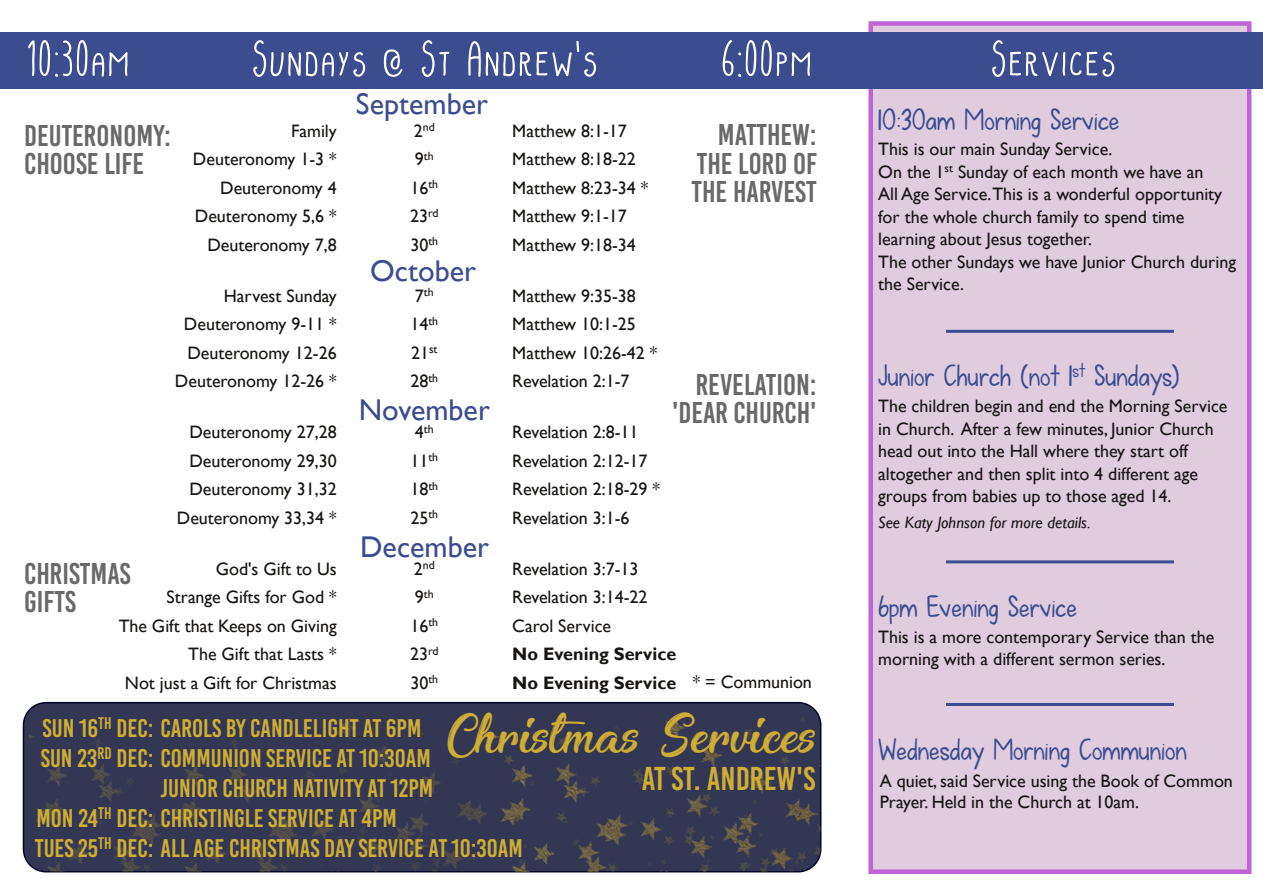
<style>
.page{position:relative;width:1263px;height:893px;background:#fff}
.page>*{position:absolute;margin:0;border:0;box-sizing:border-box;transform-origin:0 0}
.t1{font:52.5px "Potatoes And Peas";color:#fff}
.t2{font:46.5px "Enchanting Celebrations";color:#d0ae34}
.t3{font:33px "Bebas Kai";color:#d0ae34}
.t4{font:30px "KG Fall For You";color:#3b4d8f}
.t5{font:30px/28.5px "Bebas Kai";color:#696969}
.t6{font:30px "Gill Sans";color:#3b4d8f}
.t7{font:25.5px/30px "Bebas Kai";color:#d0ae34}
.t8{font:18px/28.5px "Gill Sans";color:#171513}
.t9{font:700 18px/28.5px "Gill Sans";color:#171513}
.t10{font:italic 16.5px "Gill Sans";color:#171513}
.t11{font:11.85px "Gill Sans";color:#171513}
.s1{font-size:18px}
</style>
<div class="page">
<div style="left:871px;top:24px;width:378px;height:848px;background:#dfccdf"></div>
<div style="left:868px;top:21px;width:383px;height:853px;border:4px solid #c063d7"></div>
<div style="left:0;top:32px;width:1263px;height:57px;background:#3b4d8f"></div>
<hr style="left:946px;top:703px;width:228px;height:3px;background:#3b4d8f">
<hr style="left:946px;top:560px;width:228px;height:3px;background:#3b4d8f">
<hr style="left:946px;top:330px;width:228px;height:3px;background:#3b4d8f">
<div style="left:23px;top:702px;width:798px;height:170px;border:2px solid #000629;border-radius:23px"></div>
<img style="left:495px;top:705px;width:326px;height:167px">
<img style="left:166px;top:705px;width:321px;height:167px">
<img style="left:29px;top:705px;width:135px;height:167px">
<h1 class="t1" style="left:26px;top:31px;width:106px">10:30am</h1>
<h1 class="t1" style="left:251px;top:31px;width:349px">Sundays @ St Andrew's</h1>
<h1 class="t1" style="left:720px;top:31px;width:94px">6:00pm</h1>
<h1 class="t1" style="left:990px;top:31px;width:128px">Services</h1>
<h3 class="t5" style="left:24px;top:121px;width:148px">DEUTERONOMY:<br>CHOOSE LIFE</h3>
<p class="t8" style="left:193px;top:116px;width:145px;text-align:right">Family<br>Deuteronomy 1-3 *<br>Deuteronomy 4<br>Deuteronomy 5,6 *<br>Deuteronomy 7,8</p>
<p class="t8" style="left:175px;top:281px;width:163px;text-align:right">Harvest Sunday<br>Deuteronomy 9-11 *<br>Deuteronomy 12-26<br>Deuteronomy 12-26 *</p>
<p class="t8" style="left:177px;top:418px;width:161px;text-align:right">Deuteronomy 27,28<br>Deuteronomy 29,30<br>Deuteronomy 31,32<br>Deuteronomy 33,34 *</p>
<p class="t8" style="left:119px;top:554px;width:219px;text-align:right">God's Gift to Us<br>Strange Gifts for God *<br>The Gift that Keeps on Giving<br>The Gift that Lasts *<br>Not just a Gift for Christmas</p>
<h3 class="t5" style="left:24px;top:559px;width:108px">CHRISTMAS<br>GIFTS</h3>
<h3 class="t6" style="left:356px;top:87px;width:133px">September</h3>
<p class="t11" style="left:414px;top:120px;width:22px"><span class="s1">2</span>nd</p>
<p class="t11" style="left:415px;top:149px;width:20px"><span class="s1">9</span>th</p>
<p class="t8" style="left:410px;top:173px;width:30px;text-align:justify">16<sup>th </sup>23<sup>rd </sup>30<sup>th</sup></p>
<p class="t11" style="left:415px;top:285px;width:20px"><span class="s1">7</span>th</p>
<p class="t8" style="left:410px;top:310px;width:29px;text-align:justify">14<sup>th </sup>21<sup>st </sup>28<sup>th</sup></p>
<p class="t11" style="left:415px;top:422px;width:20px"><span class="s1">4</span>th</p>
<p class="t8" style="left:410px;top:446px;width:29px;text-align:justify">11<sup>th </sup>18<sup>th </sup>25<sup>th</sup></p>
<p class="t11" style="left:414px;top:558px;width:22px"><span class="s1">2</span>nd</p>
<p class="t11" style="left:415px;top:587px;width:20px"><span class="s1">9</span>th</p>
<p class="t8" style="left:410px;top:611px;width:30px;text-align:justify">16<sup>th </sup>23<sup>rd </sup>30<sup>th</sup></p>
<h3 class="t6" style="left:370px;top:254px;width:107px">October</h3>
<h3 class="t6" style="left:359px;top:392px;width:132px">November</h3>
<h3 class="t6" style="left:360px;top:529px;width:130px">December</h3>
<h3 class="t5" style="left:692px;top:121px;width:127px;text-align:justify;text-indent:26px">MATTHEW:<br>THE LORD OF THE HARVEST</h3>
<p class="t8" style="left:512px;top:116px;width:138px">Matthew 8:1-17<br>Matthew 8:18-22<br>Matthew 8:23-34 *<br>Matthew 9:1-17<br>Matthew 9:18-34</p>
<p class="t8" style="left:512px;top:281px;width:147px">Matthew 9:35-38<br>Matthew 10:1-25<br>Matthew 10:26-42 *<br>Revelation 2:1-7</p>
<p class="t8" style="left:512px;top:418px;width:149px">Revelation 2:8-11<br>Revelation 2:12-17<br>Revelation 2:18-29 *<br>Revelation 3:1-6</p>
<p class="t8" style="left:512px;top:554px;width:137px">Revelation 3:7-13<br>Revelation 3:14-22<br>Carol Service</p>
<p class="t9" style="left:512px;top:640px;width:165px">No Evening Service<br>No Evening Service</p>
<h3 class="t5" style="left:672px;top:370px;width:146px;text-align:right">REVELATION: 'DEAR CHURCH'</h3>
<p class="t8" style="left:693px;top:667px;width:121px">* = Communion</p>
<h2 class="t2" style="left:447px;top:720px;width:370px">Christmas Services</h2>
<h3 class="t3" style="left:642px;top:758px;width:175px">AT ST. ANDREW'S</h3>
<h3 class="t7" style="left:41px;top:713px;width:391px">SUN 16<sup>TH</sup> DEC: CAROLS BY CANDLELIGHT AT 6PM<br>SUN 23<sup>RD</sup> DEC: COMMUNION SERVICE AT10:30AM</h3>
<h3 class="t7" style="left:35px;top:803px;width:490px">MON 24<sup>TH</sup> DEC: CHRISTINGLE SERVICE AT 4PM<br>TUES 25<sup>TH</sup> DEC: ALL AGE CHRISTMAS DAY SERVICE AT10:30AM</h3>
<h3 class="t7" style="left:161px;top:773px;width:274px">JUNIOR CHURCH NATIVITY AT12PM</h3>
<h3 class="t4" style="left:878px;top:101px;width:243px">10:30am Morning Service</h3>
<p class="t8" style="left:878px;top:138px;width:359px;line-height:22.5px">This is our main Sunday Service.<br>On the 1<sup>st</sup> Sunday of each month we have an<br>All Age Service.This is a wonderful opportunity for the whole church family to spend time learning about Jesus together.<br>The other Sundays we have Junior Church during the Service.</p>
<h3 class="t4" style="left:878px;top:358px;width:303px">Junior Church (not 1<sup>st</sup> Sundays)</h3>
<p class="t8" style="left:878px;top:395px;width:351px;line-height:22.5px">The children begin and end the Morning Service in Church. After a few minutes, Junior Church head out into the Hall where they start off altogether and then split into 4 different age groups from babies up to those aged 14.</p>
<p class="t10" style="left:878px;top:513px;width:214px">See Katy Johnson for more details.</p>
<h3 class="t4" style="left:878px;top:588px;width:200px">6pm Evening Service</h3>
<p class="t8" style="left:878px;top:625px;width:338px;line-height:22.5px">This is a more contemporary Service than the morning with a different sermon series.</p>
<h3 class="t4" style="left:878px;top:731px;width:310px">Wednesday Morning Communion</h3>
<p class="t8" style="left:880px;top:770px;width:355px;line-height:21px">A quiet, said Service using the Book of Common<br>Prayer. Held in the Church at 10am.</p>
</div>
